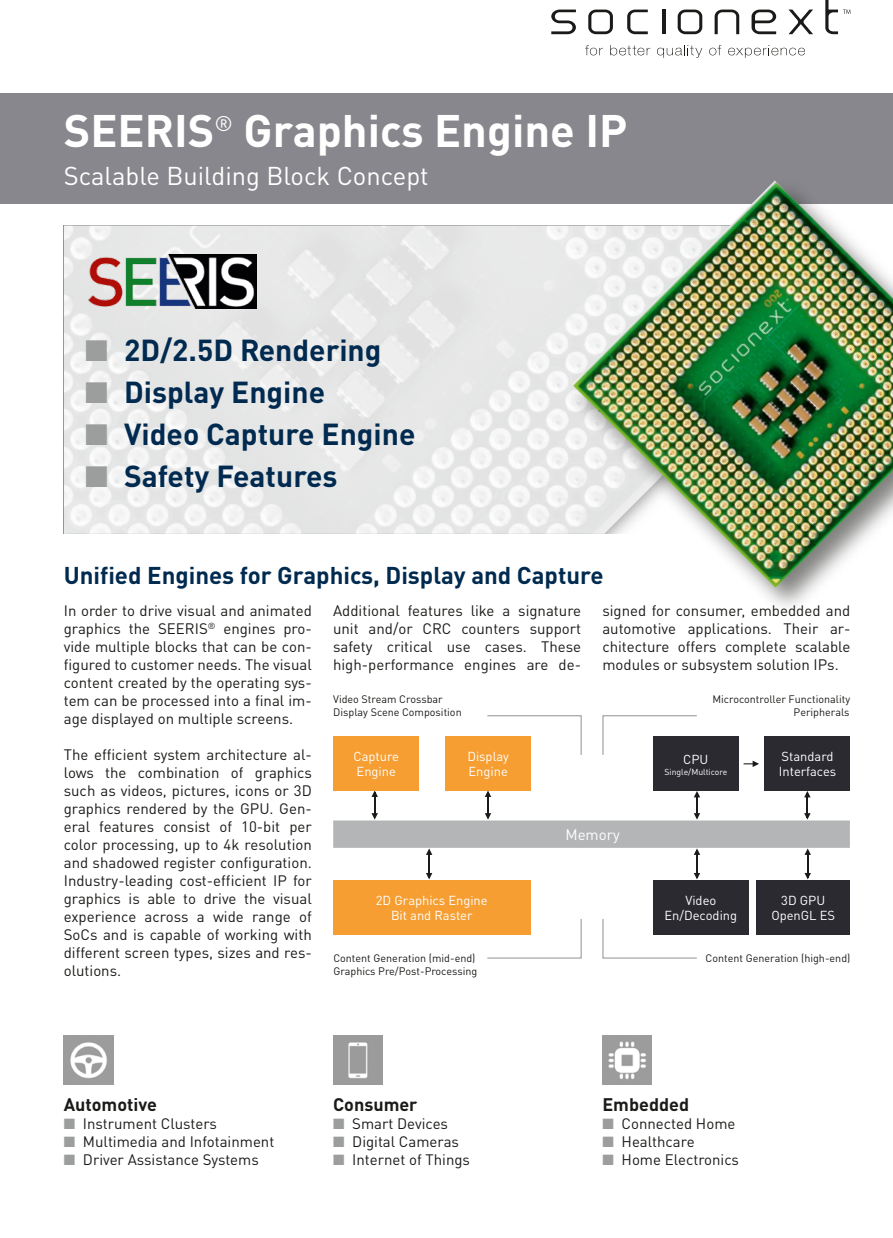
<style>
.page{position:relative;width:893px;height:1238px;background:#fff}
.page>*{position:absolute;margin:0;border:0;box-sizing:border-box;transform-origin:0 0}
.t1{font:700 45px "DIN Pro";color:#fff}
.t2{font:700 30px "DIN Pro";color:#002a4f}
.t3{font:25.5px "DIN Pro";color:#fff}
.t4{font:700 24px "DIN Pro";color:#002a4f}
.t5{font:700 18px "DIN Pro";color:#1a1a18}
.t6{font:15px/18px "DIN Pro";color:#1a1a18;text-align:justify}
.t7{font:15px "DIN Pro";color:#fff}
.t8{font:12.9px/15px "DIN Pro";color:#fff;text-align:center}
.t9{font:10.8px/12.9px "DIN Pro";color:#1a1a18}
.t10{font:8.55px "DIN Pro";color:#fff}
.s1{color:#9c9d9d}
</style>
<div class="page">
<svg style="left:585px;top:45px;width:18px;height:10px"></svg>
<svg style="left:610px;top:45px;width:40px;height:10px"></svg>
<svg style="left:657px;top:45px;width:45px;height:13px"></svg>
<svg style="left:709px;top:45px;width:12px;height:10px"></svg>
<svg style="left:728px;top:45px;width:77px;height:13px"></svg>
<svg style="left:551px;top:10px;width:25px;height:24px"></svg>
<svg style="left:588px;top:10px;width:25px;height:24px"></svg>
<svg style="left:627px;top:10px;width:21px;height:24px"></svg>
<svg style="left:678px;top:10px;width:24px;height:24px"></svg>
<svg style="left:715px;top:10px;width:24px;height:24px"></svg>
<svg style="left:788px;top:10px;width:25px;height:24px"></svg>
<svg style="left:751px;top:10px;width:25px;height:24px"></svg>
<hr style="left:662px;top:10px;width:3px;height:24px;background:#1a1a18">
<svg style="left:825px;top:0;width:25px;height:34px"></svg>
<img style="left:64px;top:225px;width:503px;height:309px">
<div style="left:0;top:94px;width:893px;height:110px;background:#87878d"></div>
<div style="left:567px;top:176px;width:326px;height:440px;background:#1a1a18;opacity:.55"></div>
<img style="left:572px;top:180px;width:321px;height:407px">
<img style="left:89px;top:254px;width:168px;height:54px">
<img style="left:64px;top:1035px;width:49px;height:49px">
<img style="left:333px;top:1035px;width:49px;height:49px">
<img style="left:602px;top:1035px;width:50px;height:49px">
<div style="left:653px;top:736px;width:85px;height:55px;background:#2c2a31"></div>
<div style="left:653px;top:880px;width:95px;height:54px;background:#2c2a31"></div>
<div style="left:765px;top:736px;width:85px;height:55px;background:#2c2a31"></div>
<div style="left:756px;top:880px;width:94px;height:54px;background:#2c2a31"></div>
<div style="left:333px;top:736px;width:86px;height:55px;background:#f69e32"></div>
<div style="left:333px;top:880px;width:198px;height:54px;background:#f69e32"></div>
<div style="left:445px;top:736px;width:85px;height:55px;background:#f69e32"></div>
<svg style="left:744px;top:760px;width:15px;height:7px"></svg>
<svg style="left:333px;top:790px;width:517px;height:89px"></svg>
<svg style="left:487px;top:715px;width:95px;height:41px"></svg>
<svg style="left:602px;top:715px;width:95px;height:40px"></svg>
<svg style="left:480px;top:919px;width:102px;height:40px"></svg>
<svg style="left:602px;top:919px;width:99px;height:40px"></svg>
<h1 class="t1" style="left:64px;top:93px;width:565px">SEERIS<sup>®</sup> Graphics Engine IP</h1>
<h3 class="t3" style="left:64px;top:155px;width:366px">Scalable Building Block Concept</h3>
<h2 class="t2" style="left:85px;top:325px;width:298px"><span class="s1">■</span> 2D/2.5D Rendering</h2>
<h2 class="t2" style="left:85px;top:367px;width:242px"><span class="s1">■</span> Display Engine</h2>
<h2 class="t2" style="left:85px;top:409px;width:332px"><span class="s1">■</span> Video Capture Engine</h2>
<h2 class="t2" style="left:85px;top:451px;width:254px"><span class="s1">■</span> Safety Features</h2>
<h3 class="t4" style="left:64px;top:555px;width:541px">Unified Engines for Graphics, Display and Capture</h3>
<p class="t6" style="left:64px;top:599px;width:250px">In order to drive visual and animated graphics the SEERIS<sup>®</sup> engines pro&shy;vide multiple blocks that can be con&shy;figured to customer needs. The visual content created by the operating sys&shy;tem can be processed into a final im&shy;age displayed on multiple screens.</p>
<p class="t6" style="left:64px;top:743px;width:250px">The efficient system architecture al&shy;lows the combination of graphics such as videos, pictures, icons or 3D graphics rendered by the GPU. Gen&shy;eral features consist of 10-bit per color processing, up to 4k resolution and shadowed register configuration.<br>Industry-leading cost-efficient IP for graphics is able to drive the visual experience across a wide range of SoCs and is capable of working with different screen types, sizes and res&shy;olutions.</p>
<p class="t6" style="left:333px;top:599px;width:250px">Additional features like a signature unit and/or CRC counters support safety critical use cases. These high-performance engines are de-</p>
<p class="t6" style="left:602px;top:599px;width:250px">signed for consumer, embedded and automotive applications. Their ar&shy;chitecture offers complete scalable modules or subsystem solution IPs.</p>
<p class="t9" style="left:333px;top:691px;width:130px">Video Stream Crossbar<br>Display Scene Composition</p>
<p class="t9" style="left:712px;top:691px;width:139px;text-align:right">Microcontroller Functionality<br>Peripherals</p>
<p class="t8" style="left:353px;top:747px;width:47px;text-align:left">Capture<br>Engine</p>
<p class="t8" style="left:467px;top:747px;width:43px;text-align:left">Display<br>Engine</p>
<p class="t8" style="left:683px;top:750px;width:27px">CPU</p>
<p class="t10" style="left:664px;top:764px;width:64px">Single/Multicore</p>
<p class="t8" style="left:779px;top:748px;width:59px;text-align:left">Standard<br>Interfaces</p>
<p class="t7" style="left:565px;top:823px;width:56px">Memory</p>
<p class="t8" style="left:376px;top:891px;width:113px">2D Graphics Engine<br>Bit and Raster</p>
<p class="t8" style="left:664px;top:891px;width:74px">Video<br>En/Decoding</p>
<p class="t8" style="left:771px;top:891px;width:65px">3D GPU<br>OpenGL ES</p>
<p class="t9" style="left:333px;top:950px;width:145px">Content Generation (mid-end)<br>Graphics Pre/Post-Processing</p>
<p class="t9" style="left:706px;top:950px;width:146px">Content Generation (high-end)</p>
<p class="t5" style="left:64px;top:1089px;width:95px">Automotive</p>
<p class="t6" style="left:64px;top:1113px;width:155px"><span class="s1">■</span> Instrument Clusters</p>
<p class="t6" style="left:64px;top:1131px;width:212px"><span class="s1">■</span> Multimedia and Infotainment</p>
<p class="t6" style="left:64px;top:1149px;width:197px"><span class="s1">■</span> Driver Assistance Systems</p>
<p class="t5" style="left:333px;top:1089px;width:86px">Consumer</p>
<p class="t6" style="left:333px;top:1113px;width:116px"><span class="s1">■</span> Smart Devices</p>
<p class="t6" style="left:333px;top:1131px;width:127px"><span class="s1">■</span> Digital Cameras</p>
<p class="t6" style="left:333px;top:1149px;width:138px"><span class="s1">■</span> Internet of Things</p>
<p class="t5" style="left:602px;top:1089px;width:88px">Embedded</p>
<p class="t6" style="left:602px;top:1113px;width:135px"><span class="s1">■</span> Connected Home</p>
<p class="t6" style="left:602px;top:1131px;width:94px"><span class="s1">■</span> Healthcare</p>
<p class="t6" style="left:602px;top:1149px;width:138px"><span class="s1">■</span> Home Electronics</p>
</div>
